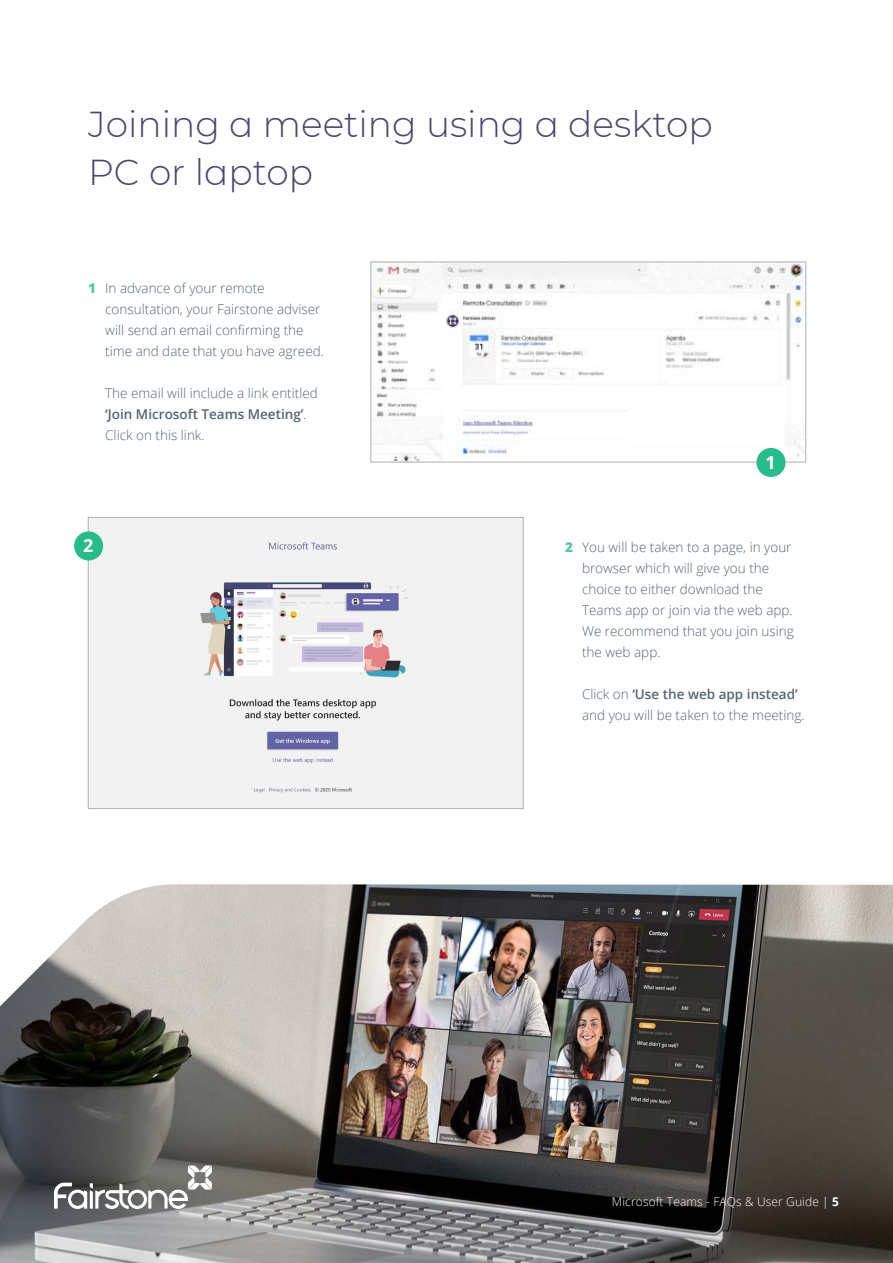
<style>
.page{position:relative;width:893px;height:1263px;background:#fff}
.page>*{position:absolute;margin:0;border:0;box-sizing:border-box;transform-origin:0 0}
.t1{font:300 36px/48px "Montserrat";color:#504570}
.t2{font:700 18px "Open Sans";color:#fff}
.t3{font:300 13.5px/21px "Open Sans";color:#566573}
.t4{font:300 12px "Open Sans";letter-spacing:.01em;color:#fff}
.s1{font-weight:800;color:#54c9a1}
.s2{font-weight:600}
.s3{font-weight:700}
</style>
<div class="page">
<img style="left:0;top:884px;width:893px;height:379px">
<svg style="left:54px;top:1165px;width:158px;height:44px"></svg>
<img style="left:90px;top:519px;width:432px;height:288px">
<div style="left:88px;top:517px;width:436px;height:292px;border:1px solid #abb2b9"></div>
<img style="left:372px;top:264px;width:432px;height:196px">
<div style="left:370px;top:262px;width:436px;height:200px;border:1px solid #abb2b9"></div>
<div style="left:756px;top:448px;width:30px;height:29px;background:#29bb89;border-radius:50%"></div>
<div style="left:74px;top:531px;width:29px;height:29px;background:#29bb89;border-radius:50%"></div>
<h1 class="t1" style="left:88px;top:99px;width:626px">Joining a meeting using a desktop<br>PC or laptop</h1>
<p class="t3" style="left:105px;top:277px;width:220px;text-indent:-17px"><span class="s1">1</span> In advance of your remote consultation, your Fairstone adviser will send an email confirming the time and date that you have agreed.</p>
<p class="t3" style="left:105px;top:382px;width:214px">The email will include a link entitled <span class="s2">‘Join Microsoft Teams Meeting’</span>.<br>Click on this link.</p>
<h2 class="t2" style="left:83px;top:533px;width:12px">2</h2>
<h2 class="t2" style="left:765px;top:450px;width:12px">1</h2>
<p class="t3" style="left:582px;top:536px;width:213px;text-indent:-17px"><span class="s1">2</span> You will be taken to a page, in your browser which will give you the choice to either download the<br>Teams app or join via the web app.<br>We recommend that you join using the web app.</p>
<p class="t3" style="left:582px;top:683px;width:224px">Click on <span class="s2">‘Use the web app instead’ </span>and you will be taken to the meeting.</p>
<p class="t4" style="left:612px;top:1194px;width:229px">Microsoft Teams - FAQs &amp; User Guide | <span class="s3">5</span></p>
</div>
